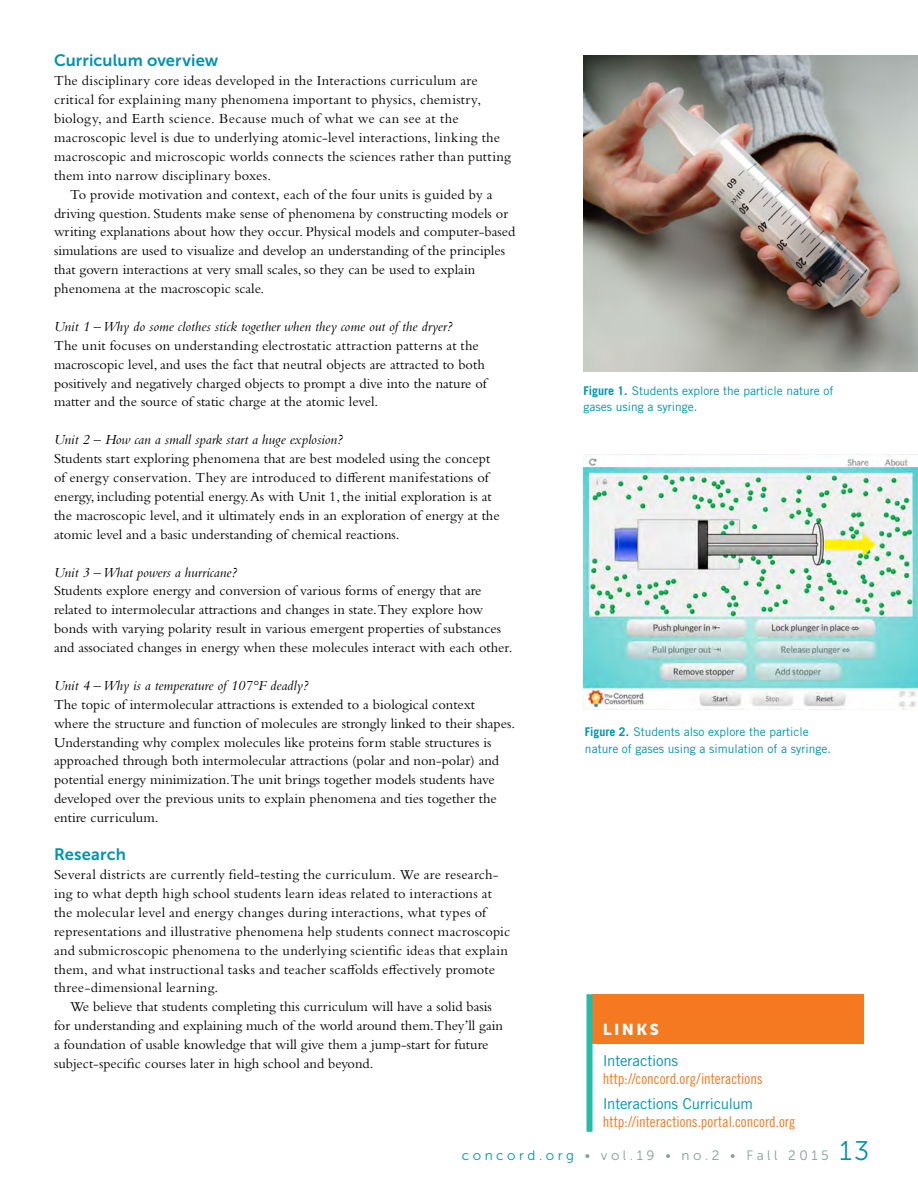
<style>
.page{position:relative;width:918px;height:1188px;background:#fff}
.page>*{position:absolute;margin:0;border:0;box-sizing:border-box;transform-origin:0 0}
.t1{font:16.5px "Museo Sans 700";letter-spacing:.005em;color:#0093b0}
.t2{font:15.75px "Museo Sans 900";letter-spacing:.16em;color:#fff}
.t3{font:15px "Trade Gothic LT Std Cn 18";color:#f47920}
.t4{font:15px "Trade Gothic LT Std";letter-spacing:-.015em;color:#0093b0}
.t5{font:14.4px/18.9px "Bembo Std";color:#000}
.t6{font:italic 14.4px "Bembo Std";color:#000}
.t7{font:13.5px "Museo Sans 300";letter-spacing:.26em;color:#80a19a}
.t8{font:12px/16.5px "Trade Gothic LT Std";color:#0093b0}
.s1{font-weight:700}
.s2{color:#0093b0}
.s3{font-size:27px;color:#0093b0}
</style>
<div class="page">
<div style="left:592px;top:994px;width:272px;height:50px;background:#f47920"></div>
<div style="left:586px;top:994px;width:6px;height:138px;background:#26baa8"></div>
<img style="left:584px;top:55px;width:334px;height:317px">
<img style="left:584px;top:455px;width:334px;height:255px">
<p class="t1" style="left:54px;top:51px;width:166px">Curriculum overview</p>
<p class="t5" style="left:54px;top:71px;width:459px">The disciplinary core ideas developed in the Interactions curriculum are critical for explaining many phenomena important to physics, chemistry, biology, and Earth science. Because much of what we can see at the macroscopic level is due to underlying atomic-level interactions, linking the macroscopic and microscopic worlds connects the sciences rather than putting them into narrow disciplinary boxes.</p>
<p class="t5" style="left:54px;top:184px;width:463px;text-indent:16px">To provide motivation and context, each of the four units is guided by a driving question. Students make sense of phenomena by constructing models or writing explanations about how they occur. Physical models and computer-based simulations are used to visualize and develop an understanding of the principles that govern interactions at very small scales, so they can be used to explain phenomena at the macroscopic scale.</p>
<p class="t6" style="left:54px;top:318px;width:400px">Unit 1 – Why do some clothes stick together when they come out of the dryer?</p>
<p class="t5" style="left:54px;top:336px;width:434px">The unit focuses on understanding electrostatic attraction patterns at the macroscopic level, and uses the fact that neutral objects are attracted to both positively and negatively charged objects to prompt a dive into the nature of matter and the source of static charge at the atomic level.</p>
<p class="t6" style="left:54px;top:431px;width:290px">Unit 2 – How can a small spark start a huge explosion?</p>
<p class="t5" style="left:54px;top:449px;width:447px">Students start exploring phenomena that are best modeled using the concept of energy conservation. They are introduced to different manifestations of energy, including potential energy. As with Unit 1, the initial exploration is at the macroscopic level, and it ultimately ends in an exploration of energy at the atomic level and a basic understanding of chemical reactions.</p>
<p class="t6" style="left:54px;top:564px;width:185px">Unit 3 – What powers a hurricane?</p>
<p class="t5" style="left:54px;top:581px;width:460px">Students explore energy and conversion of various forms of energy that are related to intermolecular attractions and changes in state.They explore how bonds with varying polarity result in various emergent properties of substances and associated changes in energy when these molecules interact with each other.</p>
<p class="t6" style="left:54px;top:677px;width:256px">Unit 4 – Why is a temperature of 107°F deadly?</p>
<p class="t5" style="left:54px;top:695px;width:463px">The topic of intermolecular attractions is extended to a biological context<br>where the structure and function of molecules are strongly linked to their shapes.<br>Understanding why complex molecules like proteins form stable structures is approached through both intermolecular attractions (polar and non-polar) and potential energy minimization.The unit brings together models students have developed over the previous units to explain phenomena and ties together the entire curriculum.</p>
<p class="t1" style="left:54px;top:845px;width:73px">Research</p>
<p class="t5" style="left:54px;top:865px;width:458px">Several districts are currently field-testing the curriculum. We are research&shy;ing to what depth high school students learn ideas related to interactions at the molecular level and energy changes during interactions, what types of representations and illustrative phenomena help students connect macroscopic and submicroscopic phenomena to the underlying scientific ideas that explain them, and what instructional tasks and teacher scaffolds effectively promote three-dimensional learning.</p>
<p class="t5" style="left:54px;top:997px;width:451px;text-indent:16px">We believe that students completing this curriculum will have a solid basis for understanding and explaining much of the world around them.They’ll gain a foundation of usable knowledge that will give them a jump-start for future subject-specific courses later in high school and beyond.</p>
<p class="t8" style="left:583px;top:382px;width:252px"><span class="s1">Figure 1.</span> Students explore the particle nature of gases using a syringe.</p>
<p class="t8" style="left:585px;top:724px;width:248px"><span class="s1">Figure 2.</span> Students also explore the particle nature of gases using a simulation of a syringe.</p>
<p class="t2" style="left:603px;top:1020px;width:58px">LINKS</p>
<p class="t4" style="left:603px;top:1052px;width:77px">Interactions</p>
<p class="t3" style="left:603px;top:1070px;width:162px">http://concord.org/interactions</p>
<p class="t4" style="left:603px;top:1094px;width:152px">Interactions Curriculum</p>
<p class="t3" style="left:603px;top:1113px;width:194px">http://interactions.portal.concord.org</p>
<p class="t7" style="left:462px;top:1148px;width:409px"><span class="s2">concord.org</span> • vol.19 • no.2 • Fall 2015 <span class="s3">13</span></p>
</div>
